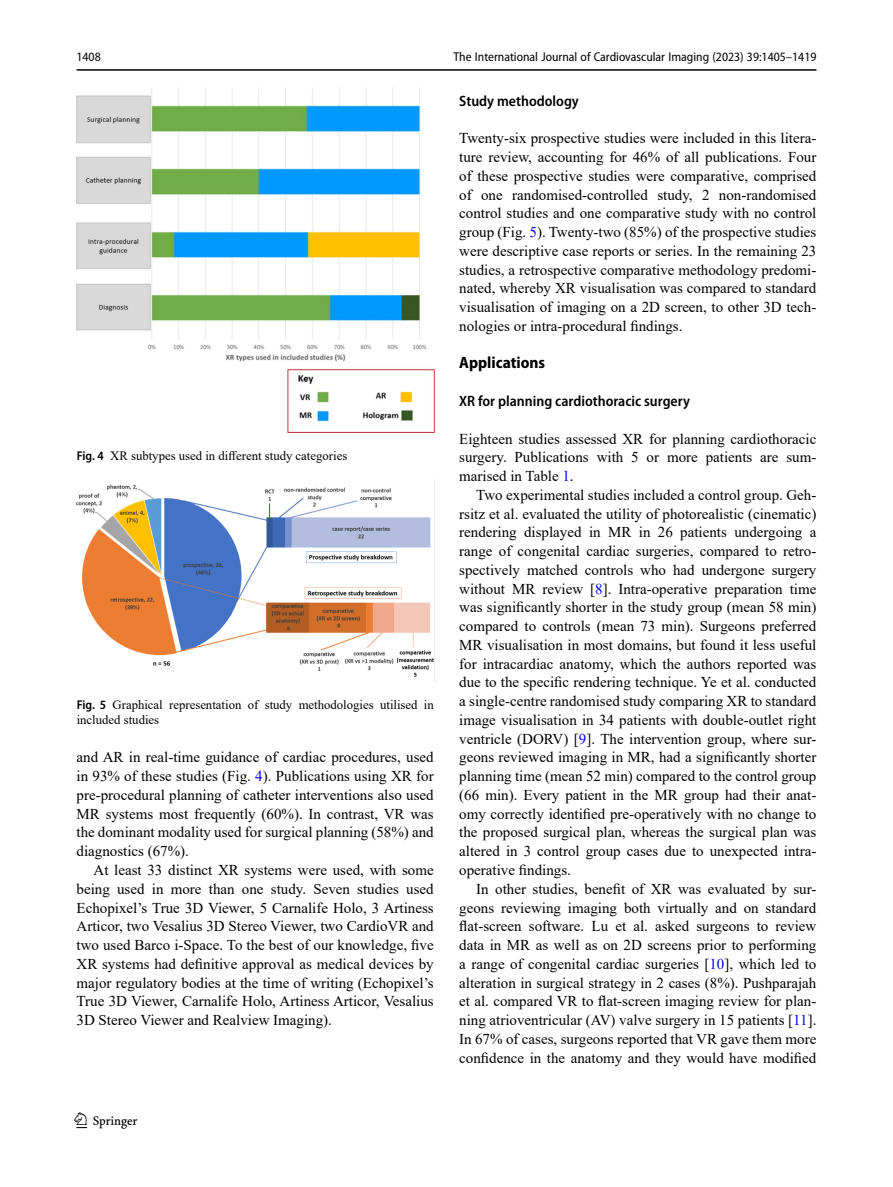
<style>
.page{position:relative;width:893px;height:1187px;background:#fff}
.page>*{position:absolute;margin:0;border:0;box-sizing:border-box;transform-origin:0 0}
.t1{font:22.5px "Springnew";color:#000}
.Head_2{font:700 semi-condensed 16.5px "Myriad Pro";color:#000}
.Body_Text_Indent{font:15px/18.8px "Times New Roman";color:#000;text-align:justify}
.Body_Text{font:15px/18.8px "Times New Roman";color:#000;text-align:justify}
.Head_3_after_2{font:600 semi-condensed 15px "Myriad Pro";color:#000}
.Head_3{font:600 semi-condensed 15px "Myriad Pro";color:#000}
.Figure_Caption{font:12.75px/15px "Times New Roman";color:#000}
.t2{font:semi-condensed 12.75px "Myriad Pro";color:#000}
.s1{font-family:"Myriad Pro";font-weight:600;font-stretch:semi-condensed}
.s2{color:#00f}
</style>
<div class="page">
<hr style="left:77px;top:69px;width:739px;height:2px;background:#000">
<img style="left:77px;top:484px;width:357px;height:193px">
<img style="left:77px;top:87px;width:357px;height:346px">
<p class="t2" style="left:77px;top:49px;width:26px">1408</p>
<p class="Figure_Caption" style="left:77px;top:448px;width:272px"><span class="s1">Fig. 4</span> XR subtypes used in different study categories</p>
<p class="Figure_Caption" style="left:77px;top:697px;width:359px"><span class="s1">Fig. 5</span> Graphical representation of study methodologies utilised in included studies</p>
<p class="Body_Text" style="left:77px;top:747px;width:359px">and AR in real-time guidance of cardiac procedures, used in 93% of these studies (Fig. <span class="s2">4</span>). Publications using XR for pre-procedural planning of catheter interventions also used MR systems most frequently (60%). In contrast, VR was the dominant modality used for surgical planning (58%) and diagnostics (67%).</p>
<p class="Body_Text_Indent" style="left:77px;top:860px;width:359px;text-indent:17px">At least 33 distinct XR systems were used, with some being used in more than one study. Seven studies used Echopixel’s True 3D Viewer, 5 Carnalife Holo, 3 Artiness Articor, two Vesalius 3D Stereo Viewer, two CardioVR and two used Barco i-Space. To the best of our knowledge, five XR systems had definitive approval as medical devices by major regulatory bodies at the time of writing (Echopixel’s True 3D Viewer, Carnalife Holo, Artiness Articor, Vesalius 3D Stereo Viewer and Realview Imaging).</p>
<h1 class="t1" style="left:77px;top:1107px;width:63px">1 3</h1>
<p class="t2" style="left:454px;top:49px;width:364px">The International Journal of Cardiovascular Imaging (2023) 39:1405–1419</p>
<p class="Head_3" style="left:459px;top:92px;width:121px">Study methodology</p>
<p class="Body_Text" style="left:459px;top:128px;width:359px">Twenty-six prospective studies were included in this litera&shy;ture review, accounting for 46% of all publications. Four of these prospective studies were comparative, comprised of one randomised-controlled study, 2 non-randomised control studies and one comparative study with no control group (Fig. <span class="s2">5</span>). Twenty-two (85%) of the prospective studies were descriptive case reports or series. In the remaining 23 studies, a retrospective comparative methodology predomi&shy;nated, whereby XR visualisation was compared to standard visualisation of imaging on a 2D screen, to other 3D tech&shy;nologies or intra-procedural findings.</p>
<p class="Head_2" style="left:459px;top:353px;width:87px">Applications</p>
<p class="Head_3_after_2" style="left:459px;top:392px;width:232px">XR for planning cardiothoracic surgery</p>
<p class="Body_Text" style="left:459px;top:428px;width:359px">Eighteen studies assessed XR for planning cardiothoracic surgery. Publications with 5 or more patients are sum&shy;marised in Table <span class="s2">1</span>.</p>
<p class="Body_Text_Indent" style="left:459px;top:485px;width:359px;text-indent:17px">Two experimental studies included a control group. Geh&shy;rsitz et al. evaluated the utility of photorealistic (cinematic) rendering displayed in MR in 26 patients undergoing a range of congenital cardiac surgeries, compared to retro&shy;spectively matched controls who had undergone surgery without MR review [<span class="s2">8</span>]. Intra-operative preparation time was significantly shorter in the study group (mean 58 min) compared to controls (mean 73 min). Surgeons preferred MR visualisation in most domains, but found it less useful for intracardiac anatomy, which the authors reported was due to the specific rendering technique. Ye et al. conducted a single-centre randomised study comparing XR to standard image visualisation in 34 patients with double-outlet right ventricle (DORV) [<span class="s2">9</span>]. The intervention group, where sur&shy;geons reviewed imaging in MR, had a significantly shorter planning time (mean 52 min) compared to the control group (66 min). Every patient in the MR group had their anat&shy;omy correctly identified pre-operatively with no change to the proposed surgical plan, whereas the surgical plan was altered in 3 control group cases due to unexpected intra&shy;operative findings.</p>
<p class="Body_Text_Indent" style="left:459px;top:878px;width:359px;text-indent:17px">In other studies, benefit of XR was evaluated by sur&shy;geons reviewing imaging both virtually and on standard flat-screen software. Lu et al. asked surgeons to review data in MR as well as on 2D screens prior to performing a range of congenital cardiac surgeries [<span class="s2">10</span>], which led to alteration in surgical strategy in 2 cases (8%). Pushparajah et al. compared VR to flat-screen imaging review for plan&shy;ning atrioventricular (AV) valve surgery in 15 patients [<span class="s2">11</span>].<br>In 67% of cases, surgeons reported that VR gave them more confidence in the anatomy and they would have modified</p>
</div>
